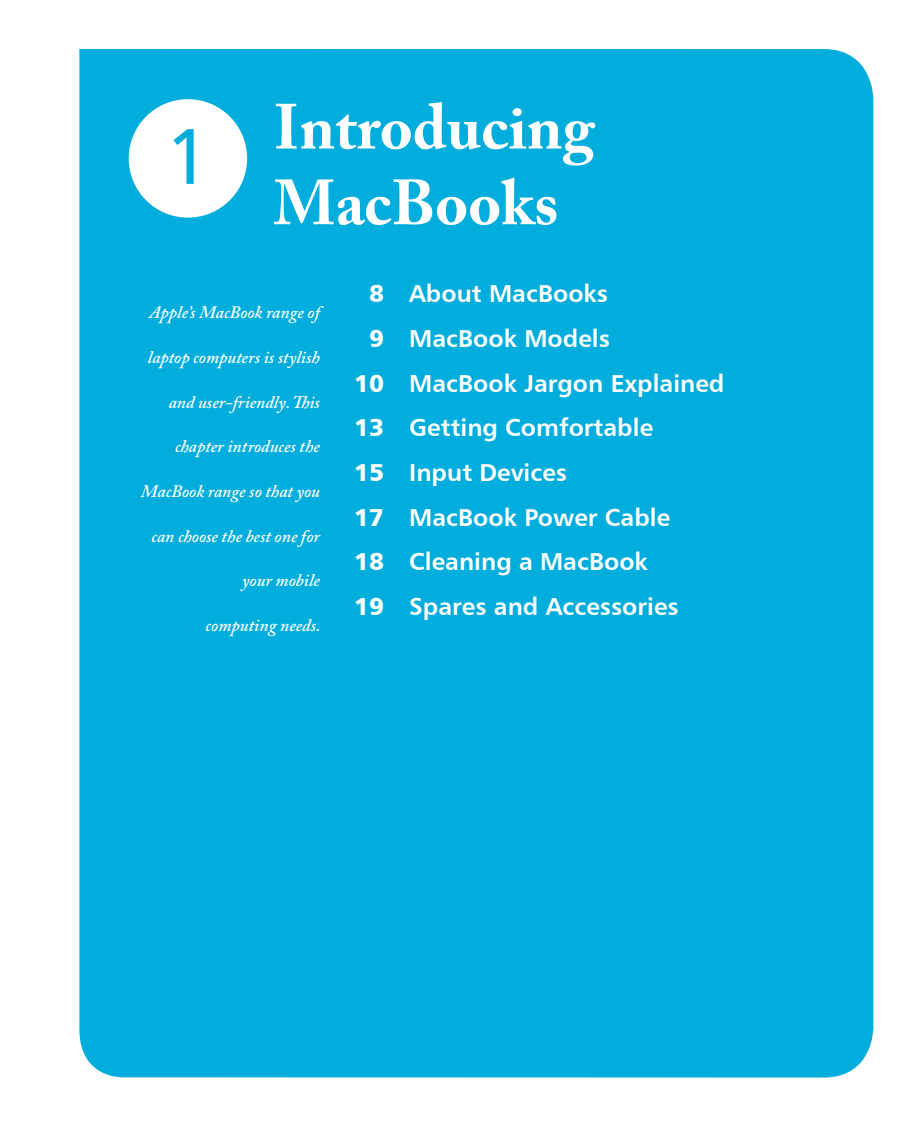
<style>
.page{position:relative;width:923px;height:1127px;background:#fff}
.page>*{position:absolute;margin:0;border:0;box-sizing:border-box;transform-origin:0 0}
.t1{font:78.75px "Humanist 777 BT Roman B";color:#00addc}
.t2{font:700 63px/75.6px "Adobe Caslon Pro";color:#fff}
.t3{font:24.5px/44.6px "Humanist 777 BT Bold B";color:#fff}
.t4{font:24.5px/44.6px "Humanist 777 BT Black B";color:#fff;text-align:right}
.t5{font:italic 600 17.5px "Adobe Caslon Pro";color:#fff}
</style>
<div class="page">
<div style="left:79px;top:49px;width:794px;height:1029px;background:#00addc"></div>
<div style="left:129px;top:99px;width:118px;height:118px;background:#fff;border-radius:50%"></div>
<h1 class="t1" style="left:165px;top:107px;width:47px">1</h1>
<h2 class="t2" style="left:273px;top:89px;width:322px">Introducing<br>MacBooks</h2>
<p class="t5" style="left:149px;top:302px;width:172px">Apple’s MacBook range of</p>
<p class="t5" style="left:148px;top:346px;width:174px">laptop computers is stylish</p>
<p class="t5" style="left:169px;top:391px;width:153px">and user-friendly. This</p>
<p class="t5" style="left:175px;top:436px;width:146px">chapter introduces the</p>
<p class="t5" style="left:141px;top:480px;width:181px">MacBook range so that you</p>
<p class="t5" style="left:151px;top:525px;width:170px">can choose the best one for</p>
<p class="t5" style="left:242px;top:570px;width:79px">your mobile</p>
<p class="t5" style="left:206px;top:614px;width:116px">computing needs.</p>
<h3 class="t4" style="left:354px;top:270px;width:32px">8<br>9<br>10<br>13<br>15<br>17<br>18<br>19</h3>
<h3 class="t3" style="left:409px;top:270px;width:317px">About MacBooks<br>MacBook Models<br>MacBook Jargon Explained<br>Getting Comfortable<br>Input Devices<br>MacBook Power Cable<br>Cleaning a MacBook<br>Spares and Accessories</h3>
</div>
